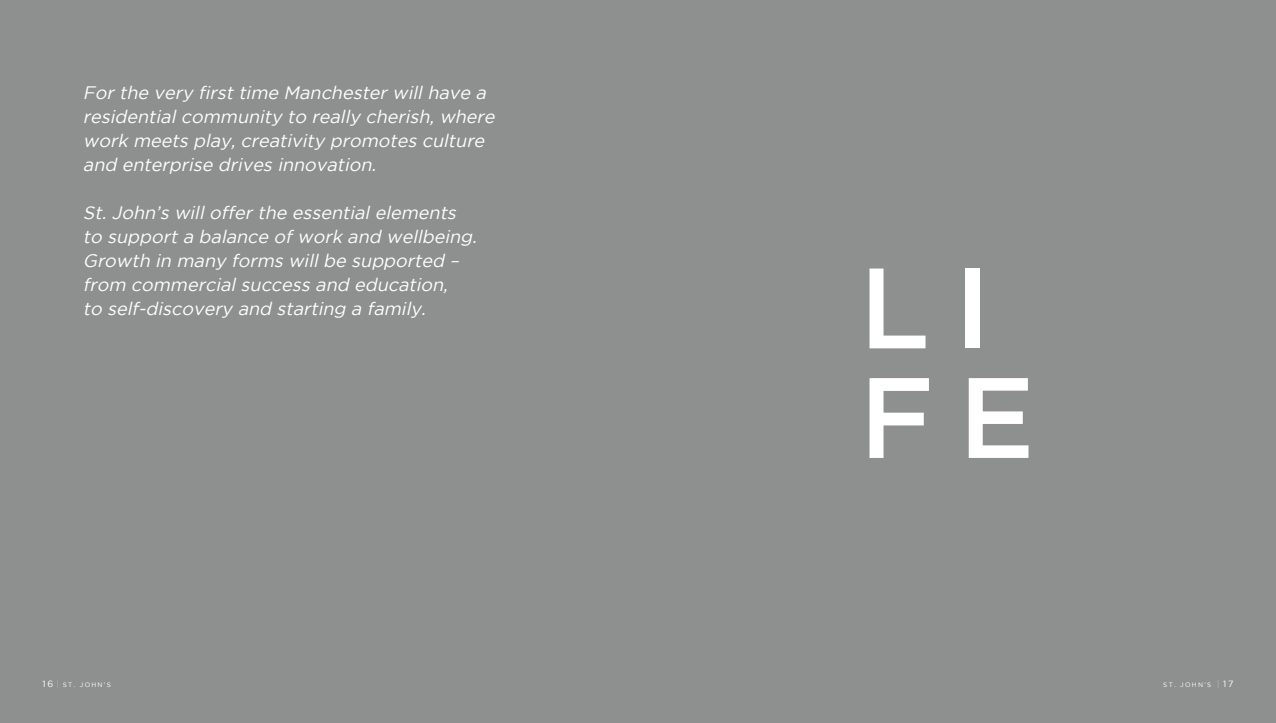
<style>
.page{position:relative;width:1276px;height:723px;background:#8e9090}
.page>*{position:absolute;margin:0;border:0;box-sizing:border-box;transform-origin:0 0}
.t1{font:500 114px/109.5px "Gotham";color:#fff}
.t2{font:italic 18px/24px "Gotham";color:#fff}
.t3{font:6.45px "Gotham";letter-spacing:.2em;color:#fff}
.s1{font-size:9px}
.s2{font-weight:100;font-size:9px}
</style>
<div class="page">
<p class="t2" style="left:83px;top:80px;width:417px">For the very first time Manchester will have a residential community to really cherish, where work meets play, creativity promotes culture and enterprise drives innovation.</p>
<p class="t2" style="left:83px;top:200px;width:399px">St. John’s will offer the essential elements to support a balance of work and wellbeing.<br>Growth in many forms will be supported – from commercial success and education,<br>to self-discovery and starting a family.</p>
<h1 class="t1" style="left:859px;top:251px;width:177px">LI<br>FE</h1>
<p class="t3" style="left:43px;top:681px;width:70px"><span class="s1">16</span> <span class="s2">|</span> ST. JOHN’S</p>
<p class="t3" style="left:1163px;top:681px;width:72px">ST. JOHN’S <span class="s2">|</span> <span class="s1">17</span></p>
</div>
